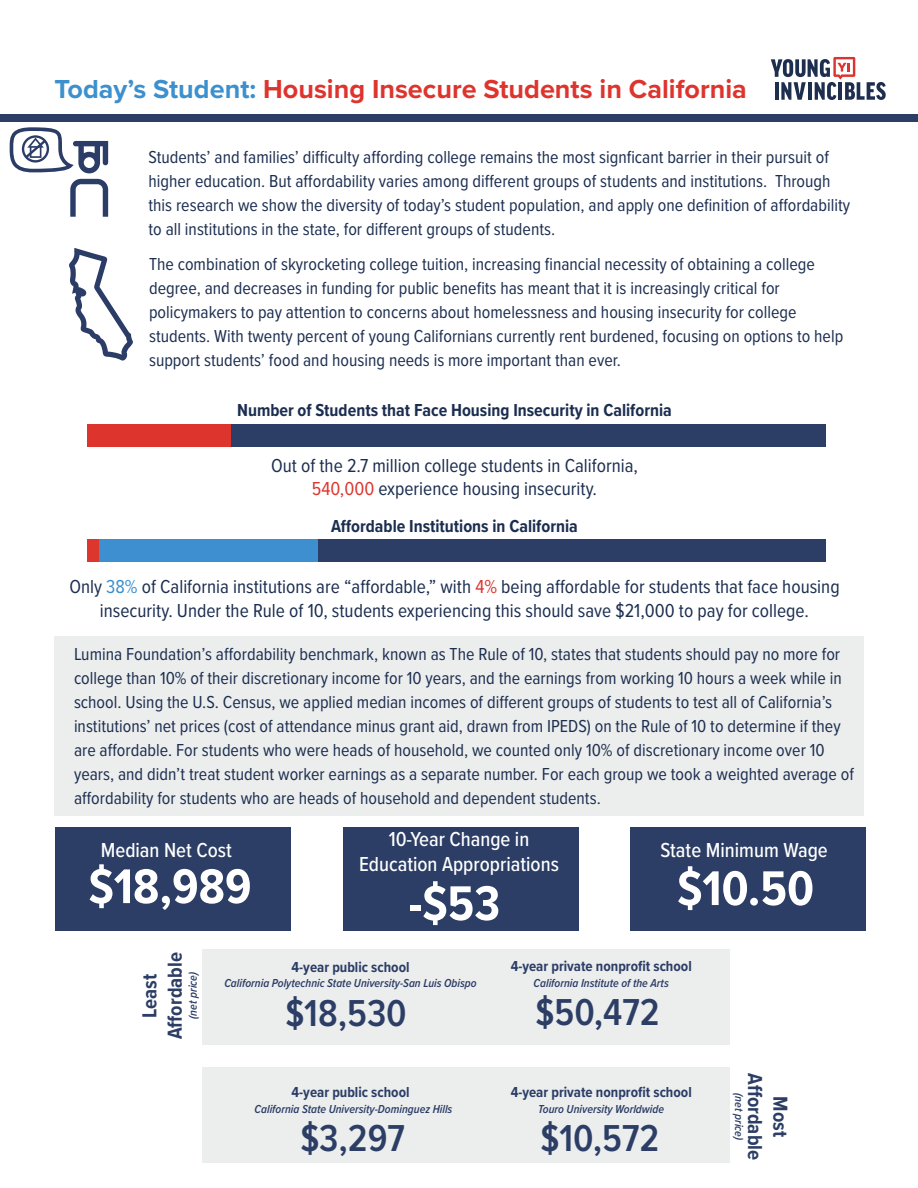
<style>
.page{position:relative;width:918px;height:1188px;background:#fff}
.page>*{position:absolute;margin:0;border:0;box-sizing:border-box;transform-origin:0 0}
.t1{font:700 50.55px "Proxima Nova Cond";color:#fff}
.t2{font:600 38.85px "Proxima Nova Cond";color:#2c3e65}
.t3{font:700 27px "Proxima Nova";color:#dd352e}
.t4{font:500 21px/25.2px "Proxima Nova Cond";color:#fff;text-align:center}
.t5{font:700 21px/25.2px "Proxima Nova Cond";color:#2c3e65;text-align:center}
.t6{font:19.5px/23.4px "Proxima Nova Cond";color:#1c2e50;text-align:center}
.t7{font:18px/24px "Proxima Nova Cond";color:#1c2e50}
.t8{font:700 18px "Proxima Nova Cond";color:#1c2e50}
.t9{font:700 15px "Proxima Nova Cond";color:#2b3d66}
.t10{font:italic 600 12px "Proxima Nova Cond";color:#2b3d66}
.s1{color:#3c90ce}
.s2{color:#dd352e}
.s3{color:#3d8fcf}
</style>
<div class="page">
<div style="left:54px;top:636px;width:810px;height:179px;background:#eceded"></div>
<div style="left:56px;top:827px;width:235px;height:104px;background:#2c3e65"></div>
<div style="left:343px;top:827px;width:235px;height:104px;background:#2c3e65"></div>
<div style="left:630px;top:827px;width:236px;height:104px;background:#2c3e65"></div>
<div style="left:1px;top:114px;width:917px;height:8px;background:#2c3e65"></div>
<svg style="left:771px;top:57px;width:115px;height:43px"></svg>
<div style="left:87px;top:539px;width:739px;height:23px;background:#2c3e65"></div>
<div style="left:87px;top:539px;width:231px;height:23px;background:#3d8fcf"></div>
<div style="left:87px;top:424px;width:739px;height:22px;background:#2c3e65"></div>
<svg style="left:69px;top:248px;width:64px;height:113px"></svg>
<svg style="left:70px;top:179px;width:38px;height:38px"></svg>
<svg style="left:10px;top:127px;width:98px;height:46px"></svg>
<div style="left:202px;top:1067px;width:528px;height:96px;background:#eceded"></div>
<div style="left:202px;top:949px;width:528px;height:96px;background:#eceded"></div>
<div style="left:87px;top:424px;width:144px;height:22px;background:#dd352e"></div>
<div style="left:87px;top:539px;width:12px;height:23px;background:#dd362d"></div>
<h3 class="t3" style="left:55px;top:68px;width:694px"><span class="s1">Today’s Student:</span> Housing Insecure Students in California</h3>
<p class="t7" style="left:148px;top:144px;width:703px">Students’ and families’ difficulty affording college remains the most signficant barrier in their pursuit of higher education. But affordability varies among different groups of students and institutions. Through this research we show the diversity of today’s student population, and apply one definition of affordability to all institutions in the state, for different groups of students.</p>
<p class="t7" style="left:149px;top:251px;width:696px">The combination of skyrocketing college tuition, increasing financial necessity of obtaining a college degree, and decreases in funding for public benefits has meant that it is increasingly critical for policymakers to pay attention to concerns about homelessness and housing insecurity for college students. With twenty percent of young Californians currently rent burdened, focusing on options to help support students’ food and housing needs is more important than ever.</p>
<p class="t8" style="left:237px;top:397px;width:436px">Number of Students that Face Housing Insecurity in California</p>
<p class="t6" style="left:271px;top:453px;width:368px">Out of the 2.7 million college students in California,<br><span class="s2">540,000</span> experience housing insecurity.</p>
<p class="t8" style="left:331px;top:513px;width:248px">Affordable Institutions in California</p>
<p class="t6" style="left:69px;top:574px;width:772px">Only <span class="s3">38%</span> of California institutions are “affordable,” with <span class="s2">4%</span> being affordable for students that face housing insecurity. Under the Rule of 10, students experiencing this should save $21,000 to pay for college.</p>
<p class="t7" style="left:74px;top:641px;width:782px">Lumina Foundation’s affordability benchmark, known as The Rule of 10, states that students should pay no more for college than 10% of their discretionary income for 10 years, and the earnings from working 10 hours a week while in school. Using the U.S. Census, we applied median incomes of different groups of students to test all of California’s institutions’ net prices (cost of attendance minus grant aid, drawn from IPEDS) on the Rule of 10 to determine if they are affordable. For students who were heads of household, we counted only 10% of discretionary income over 10 years, and didn’t treat student worker earnings as a separate number. For each group we took a weighted average of affordability for students who are heads of household and dependent students.</p>
<p class="t4" style="left:101px;top:837px;width:133px">Median Net Cost</p>
<p class="t4" style="left:359px;top:826px;width:201px">10-Year Change in<br>Education Appropriations</p>
<p class="t4" style="left:660px;top:837px;width:169px">State Minimum Wage</p>
<h1 class="t1" style="left:409px;top:866px;width:93px">-$53</h1>
<h1 class="t1" style="left:88px;top:849px;width:165px">$18,989</h1>
<h1 class="t1" style="left:677px;top:851px;width:139px">$10.50</h1>
<p class="t5" style="left:137px;top:1039px;width:88px;rotate:-90deg">Least<br>Affordable</p>
<p class="t10" style="left:184px;top:1019px;width:49px;rotate:-90deg">(net price)</p>
<p class="t9" style="left:292px;top:955px;width:119px">4-year public school</p>
<p class="t10" style="left:224px;top:974px;width:254px">California Polytechnic State University-San Luis Obispo</p>
<h2 class="t2" style="left:285px;top:985px;width:123px">$18,530</h2>
<p class="t9" style="left:292px;top:1081px;width:119px">4-year public school</p>
<p class="t10" style="left:255px;top:1100px;width:199px">California State University-Dominguez Hills</p>
<h2 class="t2" style="left:300px;top:1110px;width:106px">$3,297</h2>
<p class="t9" style="left:511px;top:955px;width:183px">4-year private nonprofit school</p>
<p class="t10" style="left:534px;top:974px;width:137px">California Institute of the Arts</p>
<h2 class="t2" style="left:536px;top:984px;width:126px">$50,472</h2>
<p class="t9" style="left:511px;top:1081px;width:183px">4-year private nonprofit school</p>
<p class="t10" style="left:538px;top:1100px;width:127px">Touro University Worldwide</p>
<h2 class="t2" style="left:541px;top:1110px;width:120px">$10,572</h2>
<p class="t5" style="left:793px;top:1073px;width:88px;rotate:90deg">Most<br>Affordable</p>
<p class="t10" style="left:748px;top:1093px;width:49px;rotate:90deg">(net price)</p>
</div>
